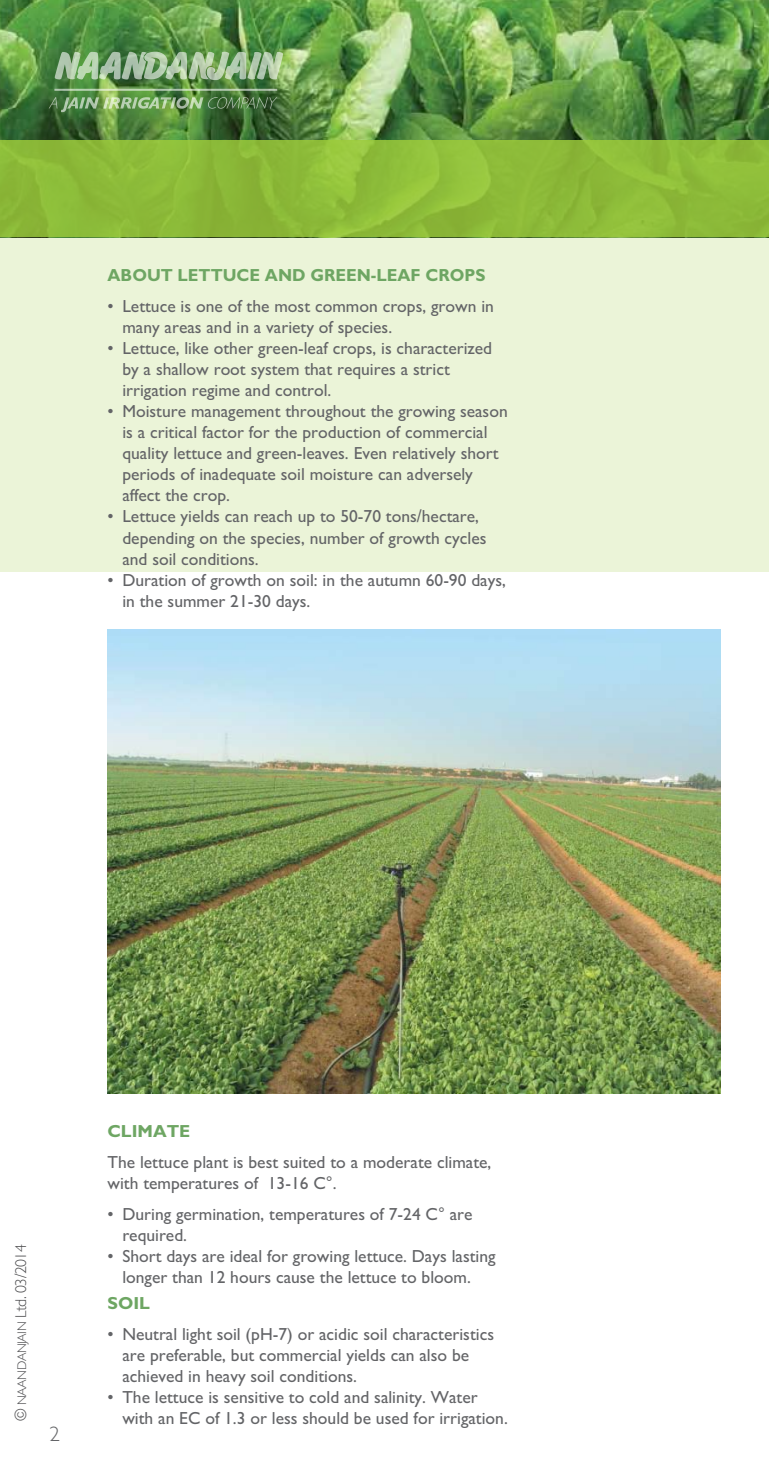
<style>
.page{position:relative;width:769px;height:1474px;background:#fff}
.page>*{position:absolute;margin:0;border:0;box-sizing:border-box;transform-origin:0 0}
.t1{font:300 21px "M Gill Sans";color:#636467}
.t2{font:17.5px/21px "M Gill Sans";color:#636467}
.t3{font:700 17.5px "M Gill Sans";color:#6ea663;scale:.96 1}
.t4{font:700 17.5px "M Gill Sans";color:#6ea663}
.t5{font:300 15.75px "M Gill Sans";letter-spacing:-.03em;color:#4d4d4f}
.s1{font-size:12.6px}
</style>
<div class="page">
<img style="left:0;top:0;width:769px;height:141px">
<div style="left:0;top:237px;width:769px;height:334px;background:#ebf4d8"></div>
<div style="left:0;top:141px;width:769px;height:96px;background:#8dbb39"></div>
<img style="left:49px;top:97px;width:228px;height:15px">
<img style="left:55px;top:51px;width:228px;height:30px">
<hr style="left:54px;top:89px;width:223px;height:2px;background:#fff">
<hr style="left:768px;top:237px;width:1px;height:334px;background:#9ccb3b">
<hr style="left:768px;top:141px;width:1px;height:96px;background:#9ccb3b">
<img style="left:107px;top:629px;width:613px;height:464px">
<p class="t3" style="left:107px;top:266px;width:395px">ABOUT LETTUCE AND GREEN-LEAF CROPS</p>
<p class="t2" style="left:122px;top:296px;width:373px;text-indent:-15px">• Lettuce is one of the most common crops, grown in many areas and in a variety of species.</p>
<p class="t2" style="left:122px;top:338px;width:371px;text-indent:-15px">• Lettuce, like other green-leaf crops, is characterized by a shallow root system that requires a strict irrigation regime and control.</p>
<p class="t2" style="left:122px;top:401px;width:387px;text-indent:-15px">• Moisture management throughout the growing season is a critical factor for the production of commercial quality lettuce and green-leaves. Even relatively short periods of inadequate soil moisture can adversely affect the crop.</p>
<p class="t2" style="left:122px;top:506px;width:366px;text-indent:-15px">• Lettuce yields can reach up to 50-70 tons/hectare, depending on the species, number of growth cycles and soil conditions.</p>
<p class="t2" style="left:122px;top:569px;width:385px;text-indent:-15px">• Duration of growth on soil: in the autumn 60-90 days, in the summer 21-30 days.</p>
<p class="t5" style="left:12px;top:1420px;width:178px;rotate:-90deg">© <span class="s1">NAANDANJAIN</span> Ltd. 03/2014</p>
<p class="t1" style="left:50px;top:1421px;width:12px">2</p>
<p class="t4" style="left:107px;top:1121px;width:84px">CLIMATE</p>
<p class="t2" style="left:107px;top:1152px;width:385px">The lettuce plant is best suited to a moderate climate, with temperatures of 13-16 C°.</p>
<p class="t2" style="left:122px;top:1203px;width:352px;text-indent:-15px">• During germination, temperatures of 7-24 C° are required.</p>
<p class="t2" style="left:107px;top:1245px;width:390px;text-align:center">• Short days are ideal for growing lettuce. Days lasting longer than 12 hours cause the lettuce to bloom.</p>
<p class="t4" style="left:107px;top:1293px;width:44px">SOIL</p>
<p class="t2" style="left:122px;top:1323px;width:373px;text-indent:-15px">• Neutral light soil (pH-7) or acidic soil characteristics are preferable, but commercial yields can also be achieved in heavy soil conditions.</p>
<p class="t2" style="left:122px;top:1386px;width:387px;text-indent:-15px">• The lettuce is sensitive to cold and salinity. Water with an EC of 1.3 or less should be used for irrigation.</p>
</div>
